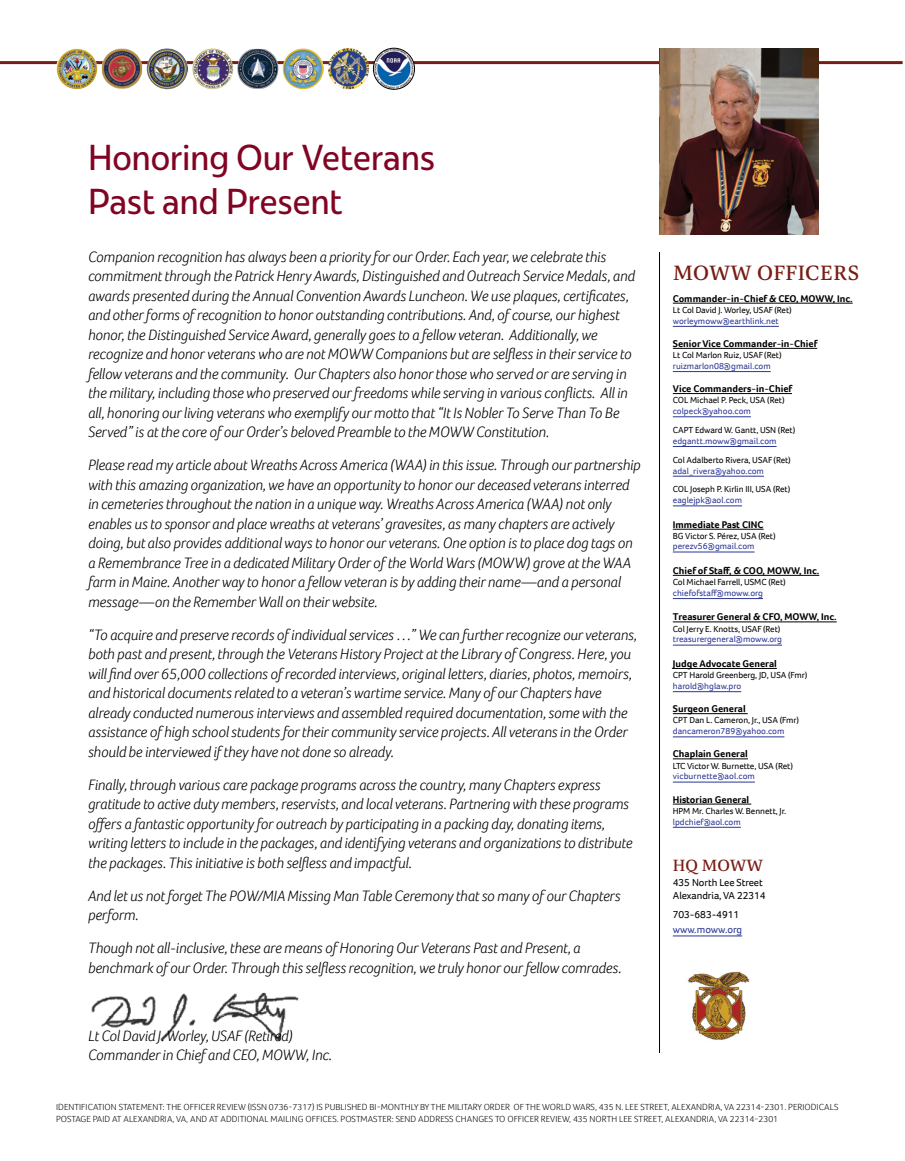
<style>
.page{position:relative;width:905px;height:1161px;background:#fff}
.page>*{position:absolute;margin:0;border:0;box-sizing:border-box;transform-origin:0 0}
.t1{font:36px/43.2px "Redonda Condensed";color:#810422}
.t2{font:500 21px "Dashiell Text";letter-spacing:.01em;color:#771d14}
.t3{font:500 16.5px "Dashiell Text";letter-spacing:-.005em;color:#771d14}
.t4{font:italic 300 15.45px/19.5px "Foco";letter-spacing:-.005em;color:#000}
.t5{font:10.5px/12.6px "Foco";letter-spacing:-.005em;color:#000}
.t6{font:10.5px "Foco";letter-spacing:.005em;color:#2b3795}
.t7{font:700 10.05px "Foco";color:#000}
.t8{font:9px "Foco";letter-spacing:-.005em;color:#000}
.t9{font:300 9px/12px "Foco";letter-spacing:.005em;color:#000}
.t10{font:9px "Foco";letter-spacing:.005em;color:#2b3795}
</style>
<div class="page">
<hr style="left:672px;top:303px;width:180px;height:1px;background:#000">
<hr style="left:672px;top:326px;width:106px;height:1px;background:#2b3795">
<hr style="left:672px;top:348px;width:145px;height:1px;background:#000">
<hr style="left:672px;top:371px;width:98px;height:1px;background:#2b3795">
<hr style="left:672px;top:393px;width:120px;height:1px;background:#000">
<hr style="left:672px;top:417px;width:79px;height:1px;background:#2b3795">
<hr style="left:672px;top:446px;width:104px;height:1px;background:#2b3795">
<hr style="left:672px;top:476px;width:92px;height:1px;background:#2b3795">
<hr style="left:672px;top:506px;width:70px;height:1px;background:#2b3795">
<hr style="left:672px;top:529px;width:91px;height:1px;background:#000">
<hr style="left:672px;top:552px;width:82px;height:1px;background:#2b3795">
<hr style="left:672px;top:575px;width:147px;height:1px;background:#000">
<hr style="left:672px;top:598px;width:91px;height:1px;background:#2b3795">
<hr style="left:672px;top:622px;width:164px;height:1px;background:#000">
<hr style="left:672px;top:645px;width:110px;height:1px;background:#2b3795">
<hr style="left:672px;top:668px;width:104px;height:1px;background:#000">
<hr style="left:672px;top:691px;width:69px;height:1px;background:#2b3795">
<hr style="left:672px;top:713px;width:75px;height:1px;background:#000">
<hr style="left:672px;top:737px;width:112px;height:1px;background:#2b3795">
<hr style="left:672px;top:759px;width:76px;height:1px;background:#000">
<hr style="left:672px;top:782px;width:83px;height:1px;background:#2b3795">
<hr style="left:672px;top:804px;width:79px;height:1px;background:#000">
<hr style="left:672px;top:827px;width:68px;height:1px;background:#2b3795">
<hr style="left:672px;top:936px;width:70px;height:1px;background:#2b3795">
<img style="left:687px;top:971px;width:63px;height:69px">
<hr style="left:659px;top:252px;width:1px;height:801px;background:#000">
<hr style="left:0;top:61px;width:902px;height:3px;background:#771d14">
<img style="left:147px;top:48px;width:41px;height:41px;border-radius:21px">
<img style="left:102px;top:49px;width:40px;height:40px">
<img style="left:56px;top:48px;width:41px;height:41px;border-radius:21px">
<img style="left:192px;top:48px;width:41px;height:41px;border-radius:21px">
<img style="left:283px;top:48px;width:41px;height:41px;border-radius:21px">
<img style="left:328px;top:48px;width:41px;height:41px;border-radius:21px">
<img style="left:373px;top:48px;width:41px;height:41px;border-radius:21px">
<div style="left:373px;top:48px;width:41px;height:41px;border:1px solid #000;border-radius:50%"></div>
<img style="left:237px;top:49px;width:41px;height:40px">
<img style="left:659px;top:48px;width:159px;height:187px">
<img style="left:91px;top:992px;width:208px;height:50px">
<h1 class="t1" style="left:88px;top:136px;width:348px">Honoring Our Veterans<br>Past and Present</h1>
<p class="t4" style="left:88px;top:246px;width:548px">Companion recognition has always been a priority for our Order. Each year, we celebrate this commitment through the Patrick Henry Awards, Distinguished and Outreach Service Medals, and awards presented during the Annual Convention Awards Luncheon. We use plaques, certificates, and other forms of recognition to honor outstanding contributions. And, of course, our highest honor, the Distinguished Service Award, generally goes to a fellow veteran. Additionally, we recognize and honor veterans who are not MOWW Companions but are selfless in their service to fellow veterans and the community. Our Chapters also honor those who served or are serving in the military, including those who preserved our freedoms while serving in various conflicts. All in all, honoring our living veterans who exemplify our motto that “It Is Nobler To Serve Than To Be Served” is at the core of our Order’s beloved Preamble to the MOWW Constitution.</p>
<p class="t4" style="left:88px;top:455px;width:554px">Please read my article about Wreaths Across America (WAA) in this issue. Through our partnership with this amazing organization, we have an opportunity to honor our deceased veterans interred in cemeteries throughout the nation in a unique way. Wreaths Across America (WAA) not only enables us to sponsor and place wreaths at veterans’ gravesites, as many chapters are actively doing, but also provides additional ways to honor our veterans. One option is to place dog tags on a Remembrance Tree in a dedicated Military Order of the World Wars (MOWW) grove at the WAA farm in Maine. Another way to honor a fellow veteran is by adding their name—and a personal message—on the Remember Wall on their website.</p>
<p class="t4" style="left:88px;top:624px;width:550px">“To acquire and preserve records of individual services …” We can further recognize our veterans, both past and present, through the Veterans History Project at the Library of Congress. Here, you will find over 65,000 collections of recorded interviews, original letters, diaries, photos, memoirs, and historical documents related to a veteran’s wartime service. Many of our Chapters have already conducted numerous interviews and assembled required documentation, some with the assistance of high school students for their community service projects. All veterans in the Order should be interviewed if they have not done so already.</p>
<p class="t4" style="left:88px;top:774px;width:546px">Finally, through various care package programs across the country, many Chapters express gratitude to active duty members, reservists, and local veterans. Partnering with these programs offers a fantastic opportunity for outreach by participating in a packing day, donating items, writing letters to include in the packages, and identifying veterans and organizations to distribute the packages. This initiative is both selfless and impactful.</p>
<p class="t4" style="left:88px;top:885px;width:534px">And let us not forget The POW/MIA Missing Man Table Ceremony that so many of our Chapters perform.</p>
<p class="t4" style="left:88px;top:938px;width:535px">Though not all-inclusive, these are means of Honoring Our Veterans Past and Present, a benchmark of our Order. Through this selfless recognition, we truly honor our fellow comrades.</p>
<p class="t4" style="left:88px;top:1026px;width:245px">Lt Col David J. Worley, USAF (Retired)<br>Commander in Chief and CEO, MOWW, Inc.</p>
<h2 class="t2" style="left:673px;top:260px;width:188px">MOWW OFFICERS</h2>
<p class="t7" style="left:672px;top:292px;width:181px">Commander-in-Chief &amp; CEO, MOWW, Inc.</p>
<p class="t8" style="left:672px;top:304px;width:120px">Lt Col David J. Worley, USAF (Ret)</p>
<p class="t10" style="left:672px;top:315px;width:107px">worleymoww@earthlink.net</p>
<p class="t7" style="left:672px;top:337px;width:146px">Senior Vice Commander-in-Chief</p>
<p class="t8" style="left:672px;top:349px;width:110px">Lt Col Marlon Ruiz, USAF (Ret)</p>
<p class="t10" style="left:672px;top:360px;width:99px">ruizmarlon08@gmail.com</p>
<p class="t7" style="left:672px;top:382px;width:121px">Vice Commanders-in-Chief</p>
<p class="t8" style="left:672px;top:394px;width:113px">COL Michael P. Peck, USA (Ret)</p>
<p class="t10" style="left:672px;top:405px;width:80px">colpeck@yahoo.com</p>
<p class="t8" style="left:672px;top:424px;width:124px">CAPT Edward W. Gantt, USN (Ret)</p>
<p class="t10" style="left:672px;top:435px;width:105px">edgantt.moww@gmail.com</p>
<p class="t8" style="left:672px;top:454px;width:119px">Col Adalberto Rivera, USAF (Ret)</p>
<p class="t10" style="left:672px;top:465px;width:93px">adal_rivera@yahoo.com</p>
<p class="t8" style="left:672px;top:483px;width:119px">COL Joseph P. Kirlin III, USA (Ret)</p>
<p class="t10" style="left:672px;top:494px;width:71px">eaglejpk@aol.com</p>
<p class="t7" style="left:672px;top:518px;width:92px">Immediate Past CINC</p>
<p class="t8" style="left:672px;top:530px;width:104px">BG Victor S. Pérez, USA (Ret)</p>
<p class="t10" style="left:672px;top:540px;width:83px">perezv56@gmail.com</p>
<p class="t7" style="left:672px;top:564px;width:148px">Chief of Staff, &amp; COO, MOWW, Inc.</p>
<p class="t8" style="left:672px;top:576px;width:114px">Col Michael Farrell, USMC (Ret)</p>
<p class="t10" style="left:672px;top:587px;width:92px">chiefofstaff@moww.org</p>
<p class="t7" style="left:672px;top:610px;width:165px">Treasurer General &amp; CFO, MOWW, Inc.</p>
<p class="t8" style="left:672px;top:623px;width:109px">Col Jerry E. Knotts, USAF (Ret)</p>
<p class="t10" style="left:672px;top:633px;width:111px">treasurergeneral@moww.org</p>
<p class="t7" style="left:672px;top:657px;width:105px">Judge Advocate General</p>
<p class="t8" style="left:672px;top:669px;width:136px">CPT Harold Greenberg, JD, USA (Fmr)</p>
<p class="t10" style="left:672px;top:680px;width:70px">harold@hglaw.pro</p>
<p class="t7" style="left:672px;top:702px;width:74px">Surgeon General</p>
<p class="t8" style="left:672px;top:714px;width:128px">CPT Dan L. Cameron, Jr., USA (Fmr)</p>
<p class="t10" style="left:672px;top:725px;width:113px">dancameron789@yahoo.com</p>
<p class="t7" style="left:672px;top:747px;width:77px">Chaplain General</p>
<p class="t8" style="left:672px;top:760px;width:122px">LTC Victor W. Burnette, USA (Ret)</p>
<p class="t10" style="left:672px;top:770px;width:84px">vicburnette@aol.com</p>
<p class="t7" style="left:672px;top:793px;width:78px">Historian General</p>
<p class="t8" style="left:672px;top:805px;width:115px">HPM Mr. Charles W. Bennett, Jr.</p>
<p class="t10" style="left:672px;top:816px;width:69px">lpdchief@aol.com</p>
<p class="t3" style="left:672px;top:856px;width:92px">HQ MOWW</p>
<p class="t5" style="left:672px;top:876px;width:94px">435 North Lee Street<br>Alexandria, VA 22314</p>
<p class="t5" style="left:672px;top:908px;width:68px">703-683-4911</p>
<p class="t6" style="left:672px;top:923px;width:71px">www.moww.org</p>
<p class="t9" style="left:56px;top:1100px;width:783px">IDENTIFICATION STATEMENT: THE OFFICER REVIEW (ISSN 0736-7317) IS PUBLISHED BI-MONTHLY BY THE MILITARY ORDER OF THE WORLD WARS, 435 N. LEE STREET, ALEXANDRIA, VA 22314-2301. PERIODICALS<br>POSTAGE PAID AT ALEXANDRIA, VA, AND AT ADDITIONAL MAILING OFFICES. POSTMASTER: SEND ADDRESS CHANGES TO OFFICER REVIEW, 435 NORTH LEE STREET, ALEXANDRIA, VA 22314-2301</p>
</div>
